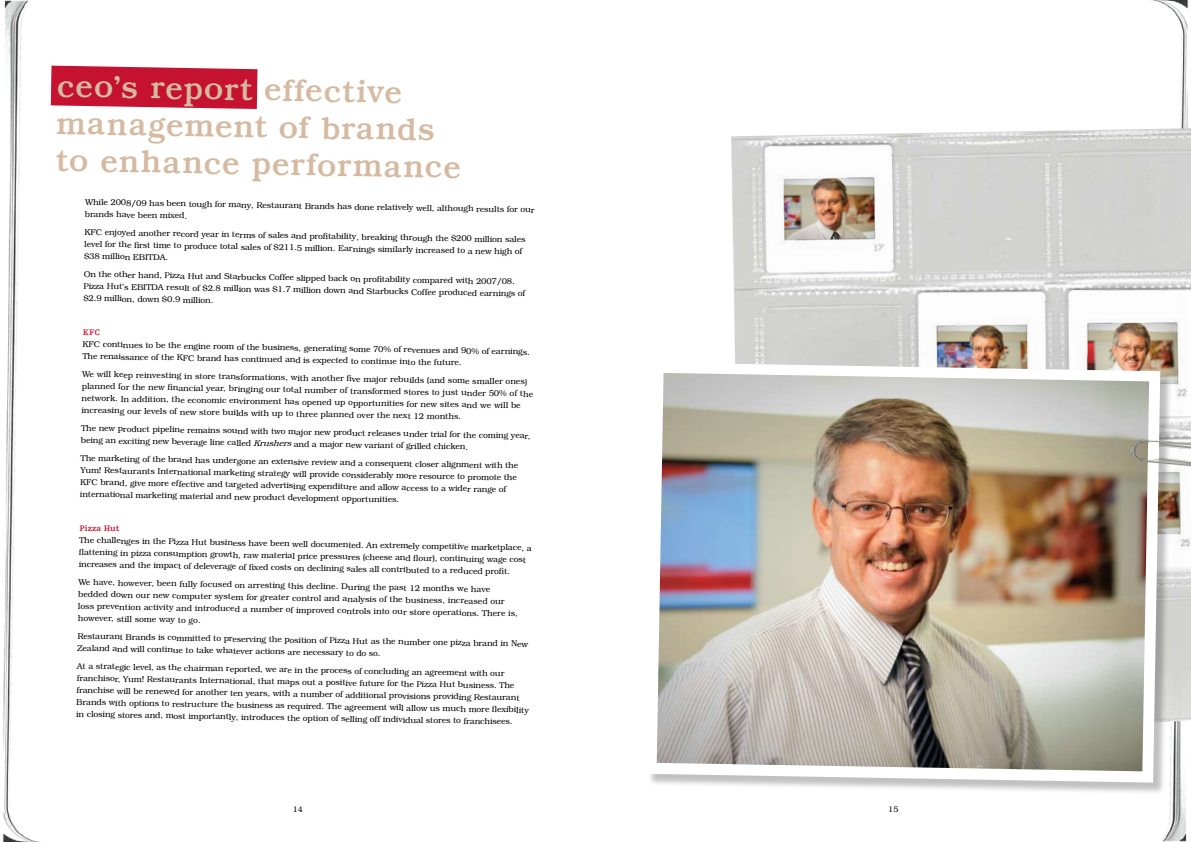
<style>
.page{position:relative;width:1191px;height:842px;background:#fff}
.page>*{position:absolute;margin:0;border:0;box-sizing:border-box;transform-origin:0 0}
.t1{font:500 32px/37.1px "Bookman";color:#d5baa1}
.t2{font:300 8.5px/12px "Bookman";color:#000}
.t3{font:700 8.5px "Egyptienne F";color:#c41230}
.t4{font:300 8px "Bookman";color:#000}
.s1{font-style:italic}
</style>
<div class="page">
<img style="left:2px;top:0;width:64px;height:842px">
<img style="left:1150px;top:0;width:39px;height:842px">
<img style="left:731px;top:128px;width:460px;height:634px">
<div style="left:647px;top:364px;width:525px;height:431px;background:#000;opacity:.25"></div>
<svg style="left:647px;top:362px;width:513px;height:421px"></svg>
<img style="left:657px;top:373px;width:492px;height:398px">
<img style="left:1129px;top:434px;width:62px;height:33px">
<svg style="left:1148px;top:442px;width:11px;height:18px"></svg>
<svg style="left:51px;top:66px;width:206px;height:43px;background:#c8243f"></svg>
<h1 class="t1" style="left:57px;top:67px;width:407px;rotate:1deg">ceo’s report effective management of brands to enhance performance</h1>
<p class="t2" style="left:85px;top:196px;width:451px;rotate:1deg">While 2008/09 has been tough for many, Restaurant Brands has done relatively well, although results for our brands have been mixed.</p>
<p class="t2" style="left:85px;top:226px;width:442px;rotate:1deg">KFC enjoyed another record year in terms of sales and profi tability, breaking through the $200 million sales level for the fi rst time to produce total sales of $211.5 million. Earnings similarly increased to a new high of $38 million EBITDA.</p>
<p class="t2" style="left:84px;top:268px;width:443px;rotate:1deg">On the other hand, Pizza Hut and Starbucks Coffee slipped back on profi tability compared with 2007/08.<br>Pizza Hut’s EBITDA result of $2.8 million was $1.7 million down and Starbucks Coffee produced earnings of $2.9 million, down $0.9 million.</p>
<p class="t2" style="left:83px;top:338px;width:449px;rotate:1deg">KFC continues to be the engine room of the business, generating some 70% of revenues and 90% of earnings.<br>The renaissance of the KFC brand has continued and is expected to continue into the future.</p>
<p class="t2" style="left:82px;top:368px;width:453px;rotate:1deg">We will keep reinvesting in store transformations, with another fi ve major rebuilds (and some smaller ones) planned for the new fi nancial year, bringing our total number of transformed stores to just under 50% of the network. In addition, the economic environment has opened up opportunities for new sites and we will be increasing our levels of new store builds with up to three planned over the next 12 months.</p>
<p class="t2" style="left:81px;top:422px;width:451px;rotate:1deg">The new product pipeline remains sound with two major new product releases under trial for the coming year, being an exciting new beverage line called <span class="s1">Krushers</span> and a major new variant of grilled chicken.</p>
<p class="t2" style="left:81px;top:452px;width:439px;rotate:1deg">The marketing of the brand has undergone an extensive review and a consequent closer alignment with the Yum! Restaurants International marketing strategy will provide considerably more resource to promote the KFC brand, give more effective and targeted advertising expenditure and allow access to a wider range of international marketing material and new product development opportunities.</p>
<p class="t3" style="left:79px;top:523px;width:42px;rotate:1deg">Pizza Hut</p>
<p class="t2" style="left:79px;top:534px;width:454px;rotate:1deg">The challenges in the Pizza Hut business have been well documented. An extremely competitive marketplace, a fl attening in pizza consumption growth, raw material price pressures (cheese and fl our), continuing wage cost increases and the impact of deleverage of fi xed costs on declining sales all contributed to a reduced profi t.</p>
<p class="t2" style="left:79px;top:576px;width:441px;rotate:1deg">We have, however, been fully focused on arresting this decline. During the past 12 months we have bedded down our new computer system for greater control and analysis of the business, increased our loss prevention activity and introduced a number of improved controls into our store operations. There is, however, still some way to go.</p>
<p class="t2" style="left:78px;top:630px;width:452px;rotate:1deg">Restaurant Brands is committed to preserving the position of Pizza Hut as the number one pizza brand in New<br>Zealand and will continue to take whatever actions are necessary to do so.</p>
<p class="t2" style="left:77px;top:660px;width:454px;rotate:1deg">At a strategic level, as the chairman reported, we are in the process of concluding an agreement with our franchisor, Yum! Restaurants International, that maps out a positive future for the Pizza Hut business. The franchise will be renewed for another ten years, with a number of additional provisions providing Restaurant Brands with options to restructure the business as required. The agreement will allow us much more fl exibility in closing stores and, most importantly, introduces the option of selling off individual stores to franchisees.</p>
<p class="t4" style="left:293px;top:805px;width:12px">14</p>
<p class="t4" style="left:888px;top:805px;width:12px">15</p>
</div>
